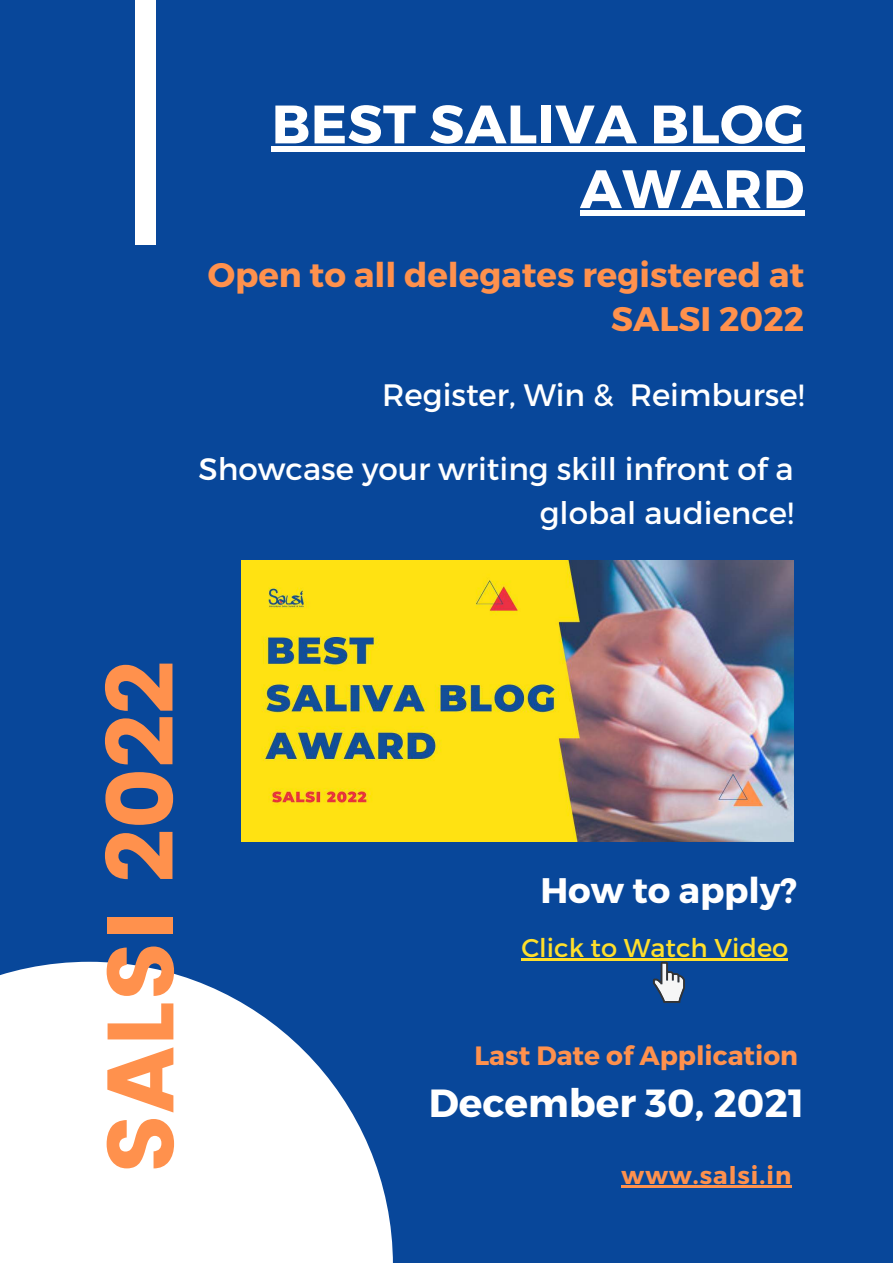
<style>
.page{position:relative;width:893px;height:1263px;background:#08479a}
.page>*{position:absolute;margin:0;border:0;box-sizing:border-box;transform-origin:0 0}
.t1{font:93.75px "Poppins";color:#ff914d}
.t2{font:700 54px/64.7px "Montserrat";letter-spacing:.01em;color:#fff;text-align:right}
.t3{font:700 39.22px "Montserrat";color:#fff}
.t4{font:700 35.47px "Montserrat";color:#fff}
.t5{font:700 33.97px/43.9px "Montserrat";color:#ff914d;text-align:right}
.t6{font:30.97px/43.9px "Montserrat";color:#fff;text-align:right}
.t7{font:700 26.47px "Montserrat";color:#ff914d}
.t8{font:25.72px "Montserrat";color:#ffdf2b}
.t9{font:700 24.22px "Montserrat";letter-spacing:.04em;color:#ff914d}
</style>
<div class="page">
<svg style="left:0;top:962px;width:393px;height:301px;fill:#fff"></svg>
<div style="left:135px;top:0;width:21px;height:245px;background:#fff"></div>
<svg style="left:653px;top:962px;width:32px;height:41px"></svg>
<img style="left:241px;top:561px;width:552px;height:281px">
<div style="left:272px;top:146px;width:532px;height:5px;background:#fff"></div>
<div style="left:580px;top:211px;width:224px;height:5px;background:#fff"></div>
<hr style="left:521px;top:958px;width:267px;height:3px;background:#ffdf2b">
<hr style="left:621px;top:1185px;width:171px;height:2px;background:#ff914d">
<h2 class="t2" style="left:272px;top:89px;width:534px">BEST SALIVA BLOG<br>AWARD</h2>
<p class="t5" style="left:208px;top:251px;width:598px">Open to all delegates registered at<br>SALSI 2022</p>
<p class="t6" style="left:382px;top:372px;width:423px">Register, Win &amp; Reimburse!</p>
<p class="t6" style="left:199px;top:445px;width:596px">Showcase your writing skill infront of a global audience!</p>
<h1 class="t1" style="left:86px;top:1174px;width:515px;rotate:-90deg">SALSI 2022</h1>
<p class="t4" style="left:540px;top:867px;width:258px">How to apply?</p>
<p class="t8" style="left:521px;top:931px;width:268px">Click to Watch Video</p>
<p class="t7" style="left:474px;top:1038px;width:325px">Last Date of Application</p>
<p class="t3" style="left:429px;top:1077px;width:377px">December 30, 2021</p>
<p class="t9" style="left:621px;top:1159px;width:171px">www.salsi.in</p>
</div>
